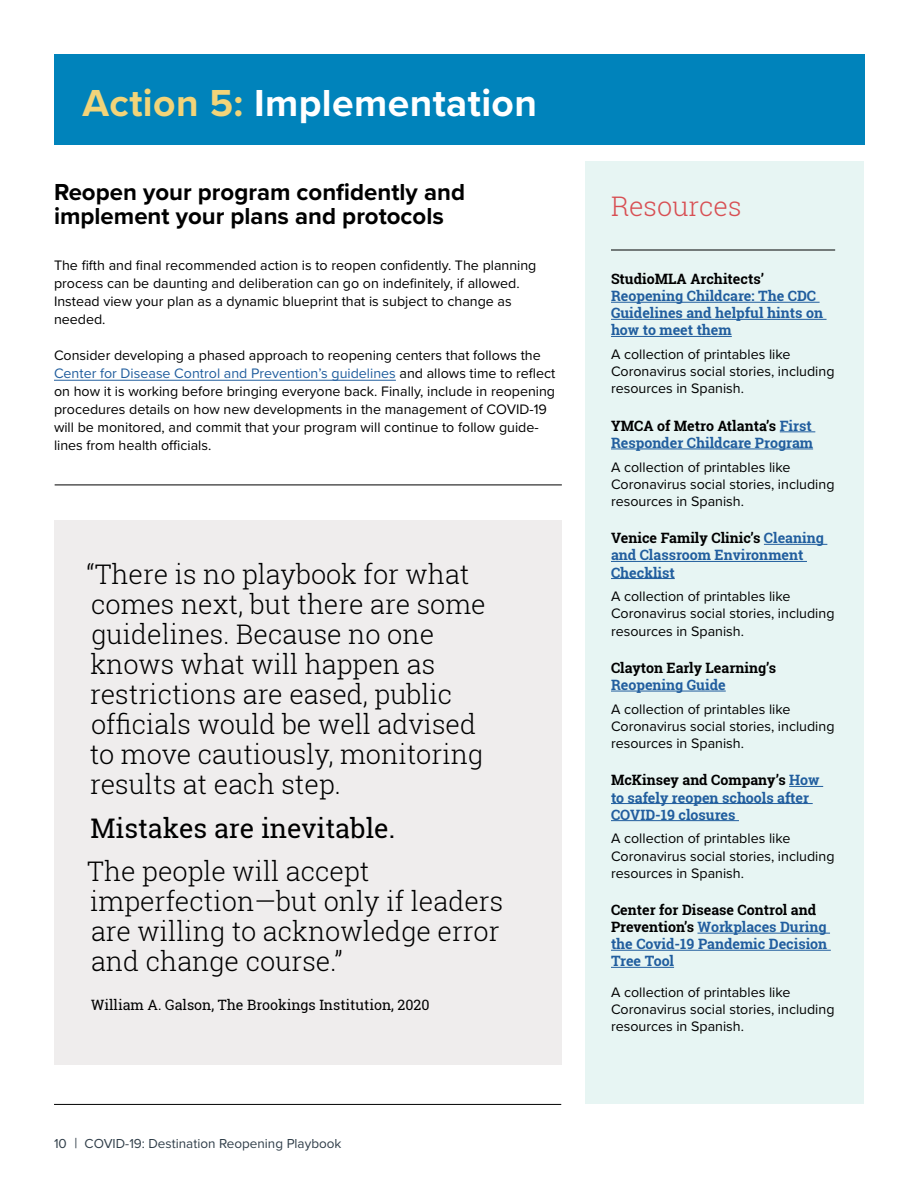
<style>
.page{position:relative;width:918px;height:1188px;background:#fff}
.page>*{position:absolute;margin:0;border:0;box-sizing:border-box;transform-origin:0 0}
.t1{font:700 39px "Proxima Nova";letter-spacing:.01em;color:#fff}
.t2{font:300 27px/30px "Roboto Slab";color:#000}
.t3{font:27px "Roboto Slab";color:#000}
.t4{font:300 27px "Roboto Slab";color:#d84f53}
.t5{font:700 24px/24px "Proxima Nova";color:#000}
.t6{font:14.25px/17.1px "Proxima Nova";color:#000}
.t7{font:700 14.25px/17.1px "Roboto Slab";color:#215e9e}
.t8{font:14.25px "Roboto Slab";color:#000}
.t9{font:700 14.25px "Roboto Slab";color:#000}
.t10{font:13.5px "Proxima Nova";color:#303e49}
.s1{color:#f2d479}
.s2{color:#215e9e}
.s3{font-family:"Avenir"}
.s4{color:#000}
</style>
<div class="page">
<hr style="left:54px;top:380px;width:342px;height:1px;background:#215e9e">
<div style="left:54px;top:54px;width:810px;height:91px;background:#0083bb"></div>
<div style="left:54px;top:521px;width:507px;height:544px;background:#efeded"></div>
<div style="left:585px;top:162px;width:279px;height:942px;background:#e7f5f3"></div>
<hr style="left:611px;top:302px;width:209px;height:1px;background:#215e9e">
<hr style="left:611px;top:319px;width:216px;height:1px;background:#215e9e">
<hr style="left:611px;top:336px;width:121px;height:1px;background:#215e9e">
<hr style="left:780px;top:431px;width:35px;height:1px;background:#215e9e">
<hr style="left:611px;top:449px;width:202px;height:1px;background:#215e9e">
<hr style="left:764px;top:544px;width:63px;height:1px;background:#215e9e">
<hr style="left:611px;top:561px;width:196px;height:1px;background:#215e9e">
<hr style="left:611px;top:578px;width:64px;height:1px;background:#215e9e">
<hr style="left:611px;top:691px;width:115px;height:1px;background:#215e9e">
<hr style="left:789px;top:786px;width:34px;height:1px;background:#215e9e">
<hr style="left:611px;top:803px;width:202px;height:1px;background:#215e9e">
<hr style="left:611px;top:820px;width:128px;height:1px;background:#215e9e">
<hr style="left:698px;top:933px;width:132px;height:1px;background:#215e9e">
<hr style="left:611px;top:950px;width:220px;height:1px;background:#215e9e">
<hr style="left:611px;top:967px;width:63px;height:1px;background:#215e9e">
<hr style="left:611px;top:250px;width:224px;height:1px;background:#000">
<hr style="left:54px;top:1104px;width:507px;height:1px;background:#000">
<hr style="left:55px;top:485px;width:507px;height:1px;background:#000">
<h1 class="t1" style="left:82px;top:74px;width:456px"><span class="s1">Action 5:</span> Implementation</h1>
<h3 class="t5" style="left:54px;top:180px;width:413px">Reopen your program confidently and implement your plans and protocols</h3>
<p class="t6" style="left:54px;top:256px;width:484px;line-height:18px">The fifth and final recommended action is to reopen confidently. The planning process can be daunting and deliberation can go on indefinitely, if allowed.<br>Instead view your plan as a dynamic blueprint that is subject to change as needed.</p>
<p class="t6" style="left:54px;top:346px;width:503px;line-height:18px">Consider developing a phased approach to reopening centers that follows the <span class="s2">Center for Disease Control and Prevention’s guidelines</span> and allows time to reflect on how it is working before bringing everyone back. Finally, include in reopening procedures details on how new developments in the management of COVID-19 will be monitored, and commit that your program will continue to follow guide&shy;lines from health officials.</p>
<h2 class="t2" style="left:87px;top:559px;width:401px">“There is no playbook for what comes next, but there are some guidelines. Because no one knows what will happen as restrictions are eased, public officials would be well advised to move cautiously, monitoring results at each step.</h2>
<h2 class="t3" style="left:90px;top:809px;width:306px">Mistakes are inevitable.</h2>
<h2 class="t2" style="left:87px;top:856px;width:417px">The people will accept imperfection—but only if leaders are willing to acknowledge error and change course.”</h2>
<p class="t8" style="left:91px;top:995px;width:340px">William A. Galson, The Brookings Institution, 2020</p>
<p class="t10" style="left:54px;top:1133px;width:289px">10 <span class="s3">|</span> COVID-19: Destination Reopening Playbook</p>
<h2 class="t4" style="left:611px;top:188px;width:132px">Resources</h2>
<p class="t9" style="left:611px;top:269px;width:154px">StudioMLA Architects’</p>
<p class="t7" style="left:611px;top:287px;width:214px">Reopening Childcare: The CDC<br>Guidelines and helpful hints on how to meet them</p>
<p class="t6" style="left:611px;top:345px;width:225px">A collection of printables like<br>Coronavirus social stories, including resources in Spanish.</p>
<p class="t7" style="left:611px;top:417px;width:204px"><span class="s4">YMCA of Metro Atlanta’s</span> First<br>Responder Childcare Program</p>
<p class="t6" style="left:611px;top:458px;width:225px">A collection of printables like<br>Coronavirus social stories, including resources in Spanish.</p>
<p class="t7" style="left:611px;top:529px;width:214px"><span class="s4">Venice Family Clinic’s</span> Cleaning and Classroom Environment<br>Checklist</p>
<p class="t6" style="left:611px;top:587px;width:225px">A collection of printables like<br>Coronavirus social stories, including resources in Spanish.</p>
<p class="t9" style="left:611px;top:658px;width:167px">Clayton Early Learning’s</p>
<p class="t7" style="left:611px;top:676px;width:116px">Reopening Guide</p>
<p class="t6" style="left:611px;top:700px;width:225px">A collection of printables like<br>Coronavirus social stories, including resources in Spanish.</p>
<p class="t7" style="left:611px;top:772px;width:210px"><span class="s4">McKinsey and Company’s</span> How to safely reopen schools after<br>COVID-19 closures</p>
<p class="t6" style="left:611px;top:830px;width:225px">A collection of printables like<br>Coronavirus social stories, including resources in Spanish.</p>
<p class="t7" style="left:611px;top:901px;width:218px"><span class="s4">Center for Disease Control and<br>Prevention’s</span> Workplaces During the Covid-19 Pandemic Decision<br>Tree Tool</p>
<p class="t6" style="left:611px;top:983px;width:225px">A collection of printables like<br>Coronavirus social stories, including resources in Spanish.</p>
</div>
